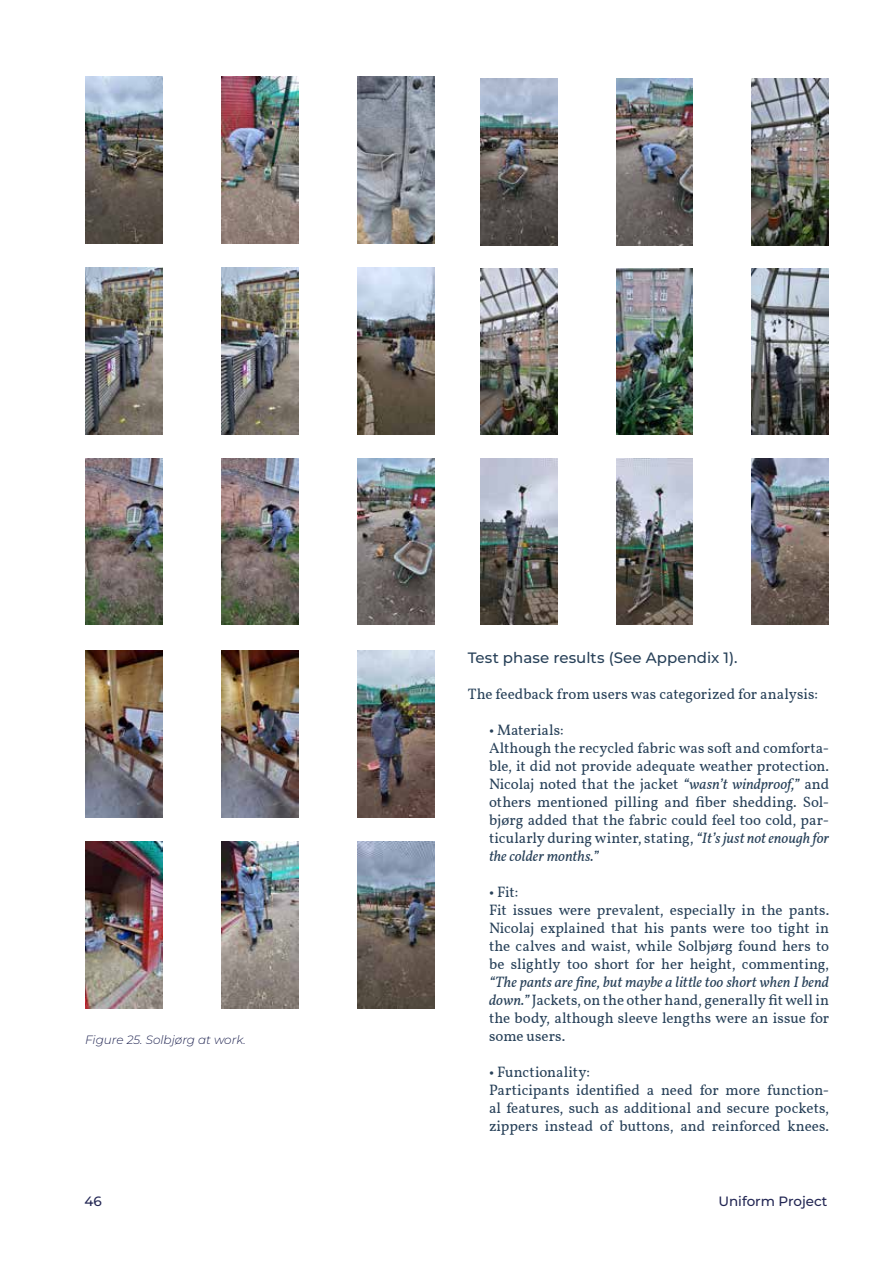
<style>
.page{position:relative;width:893px;height:1263px;background:#fff}
.page>*{position:absolute;margin:0;border:0;box-sizing:border-box;transform-origin:0 0}
.t1{font:15px/18px "Vollkorn";color:#284159}
.t2{font:100 15px "Montserrat";letter-spacing:.005em;color:#284159}
.t3{font:100 13.5px "Montserrat";color:#232754}
.t4{font:italic 100 12px "Montserrat";color:#232754}
.s1{font-style:italic}
</style>
<div class="page">
<img style="left:85px;top:77px;width:77px;height:167px">
<img style="left:221px;top:77px;width:77px;height:167px">
<img style="left:357px;top:77px;width:77px;height:167px">
<img style="left:85px;top:267px;width:77px;height:167px">
<img style="left:221px;top:267px;width:77px;height:167px">
<img style="left:357px;top:267px;width:77px;height:167px">
<img style="left:85px;top:458px;width:77px;height:167px">
<img style="left:221px;top:458px;width:77px;height:167px">
<img style="left:357px;top:458px;width:77px;height:167px">
<img style="left:85px;top:651px;width:77px;height:166px">
<img style="left:221px;top:651px;width:77px;height:166px">
<img style="left:357px;top:651px;width:77px;height:166px">
<img style="left:85px;top:841px;width:77px;height:167px">
<img style="left:221px;top:841px;width:77px;height:167px">
<img style="left:357px;top:841px;width:77px;height:167px">
<img style="left:481px;top:79px;width:76px;height:166px">
<img style="left:616px;top:79px;width:77px;height:166px">
<img style="left:752px;top:79px;width:76px;height:166px">
<img style="left:481px;top:269px;width:76px;height:166px">
<img style="left:616px;top:269px;width:77px;height:166px">
<img style="left:752px;top:269px;width:76px;height:166px">
<img style="left:481px;top:459px;width:76px;height:166px">
<img style="left:616px;top:459px;width:77px;height:166px">
<img style="left:752px;top:459px;width:76px;height:166px">
<p class="t4" style="left:85px;top:1032px;width:162px">Figure 25. Solbjørg at work.</p>
<p class="t2" style="left:468px;top:647px;width:271px">Test phase results (See Appendix 1).</p>
<p class="t1" style="left:468px;top:685px;width:352px">The feedback from users was categorized for analysis:</p>
<p class="t1" style="left:489px;top:721px;width:342px">• Materials:<br>Although the recycled fabric was soft and comforta&shy;ble, it did not provide adequate weather protection.<br>Nicolaj noted that the jacket <span class="s1">“wasn’t windproof,”</span> and others mentioned pilling and fiber shedding. Sol&shy;bjørg added that the fabric could feel too cold, par&shy;ticularly during winter, stating, <span class="s1">“It’s just not enough for the colder months.”</span></p>
<p class="t1" style="left:489px;top:883px;width:342px">• Fit:<br>Fit issues were prevalent, especially in the pants.<br>Nicolaj explained that his pants were too tight in the calves and waist, while Solbjørg found hers to be slightly too short for her height, commenting,</p>
<p class="t1" style="left:489px;top:973px;width:342px;text-align:justify"><span class="s1">“The pants are fine, but maybe a little too short when I bend down.”</span> Jackets, on the other hand, generally fit well in the body, although sleeve lengths were an issue for some users.</p>
<p class="t1" style="left:489px;top:1063px;width:342px">• Functionality:<br>Participants identified a need for more function&shy;al features, such as additional and secure pockets, zippers instead of buttons, and reinforced knees.</p>
<p class="t3" style="left:85px;top:1192px;width:19px">46</p>
<p class="t3" style="left:718px;top:1192px;width:111px">Uniform Project</p>
</div>
